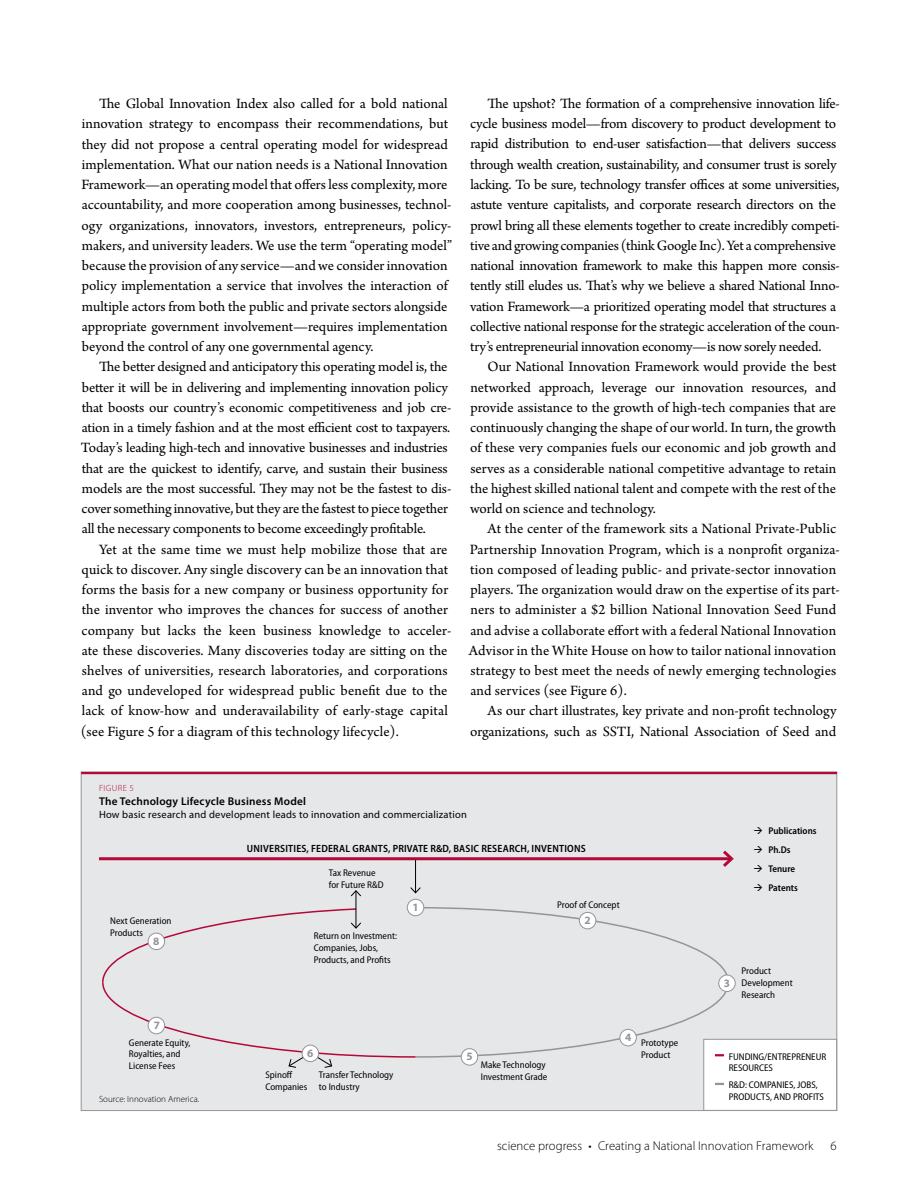
<style>
.page{position:relative;width:918px;height:1188px;background:#fff}
.page>*{position:absolute;margin:0;border:0;box-sizing:border-box;transform-origin:0 0}
.t1{font:15px/20.2px "Arno Pro";letter-spacing:-.005em;color:#000}
.t2{font:300 12.75px "Myriad Pro";letter-spacing:.005em;color:#000}
.t3{font:600 11.25px "Myriad Pro";letter-spacing:.02em;color:#000}
.t4{font:700 11.25px "Myriad Pro";color:#939598}
.t5{font:10.5px "Myriad Pro";letter-spacing:.02em;color:#000}
.t6{font:600 semi-condensed 10.5px "Myriad Pro";letter-spacing:.02em;color:#000}
.t7{font:semi-condensed 9.75px/11.7px "Myriad Pro";color:#000}
.t8{font:600 semi-condensed 9.75px/19.2px "Myriad Pro";color:#000}
.t9{font:300 9px "Myriad Pro";color:#000}
.t10{font:300 9px "Myriad Pro";letter-spacing:.04em;color:#b30838}
</style>
<div class="page">
<div style="left:81px;top:772px;width:756px;height:339px;background:#e6e7e8;border:1px solid #939598"></div>
<div style="left:704px;top:1039px;width:133px;height:72px;background:#fff;border:1px solid #939598"></div>
<hr style="left:81px;top:772px;width:756px;height:2px;background:#b30838">
<svg style="left:417px;top:906px;width:313px;height:152px"></svg>
<div style="left:407px;top:899px;width:17px;height:17px;background:#fff;border-radius:50%"></div>
<div style="left:407px;top:899px;width:17px;height:17px;border:1px solid #939598;border-radius:50%"></div>
<div style="left:579px;top:912px;width:17px;height:17px;background:#fff;border-radius:50%"></div>
<div style="left:579px;top:912px;width:17px;height:17px;border:1px solid #939598;border-radius:50%"></div>
<div style="left:620px;top:1029px;width:16px;height:17px;background:#fff;border-radius:50%"></div>
<div style="left:620px;top:1029px;width:17px;height:17px;border:1px solid #939598;border-radius:50%"></div>
<div style="left:461px;top:1049px;width:17px;height:16px;background:#fff;border-radius:50%"></div>
<div style="left:461px;top:1048px;width:17px;height:17px;border:1px solid #939598;border-radius:50%"></div>
<div style="left:719px;top:975px;width:16px;height:17px;background:#fff;border-radius:50%"></div>
<div style="left:718px;top:975px;width:18px;height:17px;border:1px solid #939598;border-radius:50%"></div>
<hr style="left:356px;top:891px;width:1px;height:37px;background:#000">
<svg style="left:350px;top:890px;width:11px;height:7px"></svg>
<svg style="left:102px;top:907px;width:315px;height:161px"></svg>
<hr style="left:415px;top:860px;width:1px;height:33px;background:#000">
<svg style="left:410px;top:887px;width:11px;height:7px"></svg>
<hr style="left:99px;top:857px;width:633px;height:3px;background:#b30838">
<svg style="left:720px;top:850px;width:14px;height:17px"></svg>
<svg style="left:715px;top:1054px;width:9px;height:2px"></svg>
<svg style="left:715px;top:1083px;width:9px;height:2px"></svg>
<p class="t1" style="left:81px;top:94px;width:372px;text-indent:18px">The Global Innovation Index also called for a bold national innovation strategy to encompass their recommendations, but they did not propose a central operating model for widespread implementation. What our nation needs is a National Innovation Framework—an operating model that offers less complexity, more accountability, and more cooperation among businesses, technol&shy;ogy organizations, innovators, investors, entrepreneurs, policy&shy;makers, and university leaders. We use the term “operating model” because the provision of any service—and we consider innovation policy implementation a service that involves the interaction of multiple actors from both the public and private sectors alongside appropriate government involvement—requires implementation beyond the control of any one governmental agency.</p>
<p class="t1" style="left:81px;top:357px;width:372px;text-indent:18px">The better designed and anticipatory this operating model is, the better it will be in delivering and implementing innovation policy that boosts our country’s economic competitiveness and job cre&shy;ation in a timely fashion and at the most efficient cost to taxpayers.<br>Today’s leading high-tech and innovative businesses and industries that are the quickest to identify, carve, and sustain their business models are the most successful. They may not be the fastest to dis&shy;cover something innovative, but they are the fastest to piece together all the necessary components to become exceedingly profitable.</p>
<p class="t1" style="left:81px;top:540px;width:372px;text-indent:18px">Yet at the same time we must help mobilize those that are quick to discover. Any single discovery can be an innovation that forms the basis for a new company or business opportunity for the inventor who improves the chances for success of another company but lacks the keen business knowledge to acceler&shy;ate these discoveries. Many discoveries today are sitting on the shelves of universities, research laboratories, and corporations and go undeveloped for widespread public benefit due to the lack of know-how and underavailability of early-stage capital (see Figure 5 for a diagram of this technology lifecycle).</p>
<p class="t1" style="left:470px;top:94px;width:371px;text-indent:17px">The upshot? The formation of a comprehensive innovation life&shy;cycle business model—from discovery to product development to rapid distribution to end-user satisfaction—that delivers success through wealth creation, sustainability, and consumer trust is sorely lacking. To be sure, technology transfer offices at some universities, astute venture capitalists, and corporate research directors on the prowl bring all these elements together to create incredibly competi&shy;tive and growing companies (think Google Inc). Yet a comprehensive national innovation framework to make this happen more consis&shy;tently still eludes us. That’s why we believe a shared National Inno&shy;vation Framework—a prioritized operating model that structures a collective national response for the strategic acceleration of the coun&shy;try’s entrepreneurial innovation economy—is now sorely needed.</p>
<p class="t1" style="left:470px;top:357px;width:368px;text-align:justify;text-indent:17px">Our National Innovation Framework would provide the best networked approach, leverage our innovation resources, and provide assistance to the growth of high-tech companies that are continuously changing the shape of our world. In turn, the growth of these very companies fuels our economic and job growth and serves as a considerable national competitive advantage to retain the highest skilled national talent and compete with the rest of the world on science and technology.</p>
<p class="t1" style="left:469px;top:519px;width:373px;text-indent:19px">At the center of the framework sits a National Private-Public Partnership Innovation Program, which is a nonprofit organiza&shy;tion composed of leading public- and private-sector innovation players. The organization would draw on the expertise of its part&shy;ners to administer a $2 billion National Innovation Seed Fund and advise a collaborate effort with a federal National Innovation Advisor in the White House on how to tailor national innovation strategy to best meet the needs of newly emerging technologies and services (see Figure 6).</p>
<p class="t1" style="left:470px;top:702px;width:368px;text-align:right">As our chart illustrates, key private and non-profit technology organizations, such as SSTI, National Association of Seed and</p>
<p class="t10" style="left:99px;top:783px;width:36px">Figure 5</p>
<p class="t3" style="left:99px;top:794px;width:209px">The Technology Lifecycle Business Model</p>
<p class="t5" style="left:99px;top:808px;width:369px">How basic research and development leads to innovation and commercialization</p>
<p class="t6" style="left:247px;top:843px;width:167px">UNIVERSITIES, FEDERAL GRANTS, PRIVATE</p>
<p class="t6" style="left:430px;top:843px;width:58px">R&amp;D, BAS IC RESEA</p>
<p class="t6" style="left:509px;top:843px;width:77px">RCH, INVENTIONS</p>
<p class="t7" style="left:110px;top:915px;width:63px">Next Generation<br>Products</p>
<p class="t4" style="left:153px;top:934px;width:8px">8</p>
<p class="t7" style="left:329px;top:867px;width:56px">Tax Revenue for Future R&amp;D</p>
<p class="t7" style="left:314px;top:930px;width:85px">Return on Investment:<br>Companies, Jobs,<br>Products, and Profits</p>
<p class="t4" style="left:412px;top:900px;width:8px">1</p>
<p class="t7" style="left:557px;top:899px;width:64px">Proof of Concept</p>
<p class="t4" style="left:585px;top:913px;width:8px">2</p>
<p class="t4" style="left:154px;top:1018px;width:8px">7</p>
<p class="t7" style="left:129px;top:1037px;width:63px">Generate Equity,<br>Royalties, and<br>License Fees</p>
<p class="t9" style="left:99px;top:1093px;width:102px">Source: Innovation America.</p>
<p class="t4" style="left:307px;top:1046px;width:8px">6</p>
<p class="t7" style="left:265px;top:1069px;width:43px">Spinoff<br>Companies</p>
<p class="t7" style="left:319px;top:1069px;width:76px">Transfer Technology to Industry</p>
<p class="t4" style="left:466px;top:1049px;width:8px">5</p>
<p class="t7" style="left:481px;top:1059px;width:68px">Make Technology<br>Investment Grade</p>
<p class="t4" style="left:625px;top:1030px;width:8px">4</p>
<p class="t7" style="left:641px;top:1037px;width:39px">Prototype<br>Product</p>
<p class="t8" style="left:768px;top:821px;width:50px">PUBLICATIONS<br>PH.DS<br>TENURE<br>PATENTS</p>
<p class="t4" style="left:724px;top:976px;width:8px">3</p>
<p class="t7" style="left:742px;top:966px;width:53px">Product<br>Development<br>Research</p>
<p class="t7" style="left:729px;top:1051px;width:99px">FUNDING/ENTREPRENEUR<br>RESOURCES</p>
<p class="t7" style="left:729px;top:1080px;width:97px">R&amp;D: COMPANIES, JOBS,<br>PRODUCTS, AND PROFITS</p>
<p class="t2" style="left:497px;top:1138px;width:318px">science progress • Creating a National Innovation Framework</p>
<p class="t2" style="left:830px;top:1138px;width:8px">6</p>
</div>
